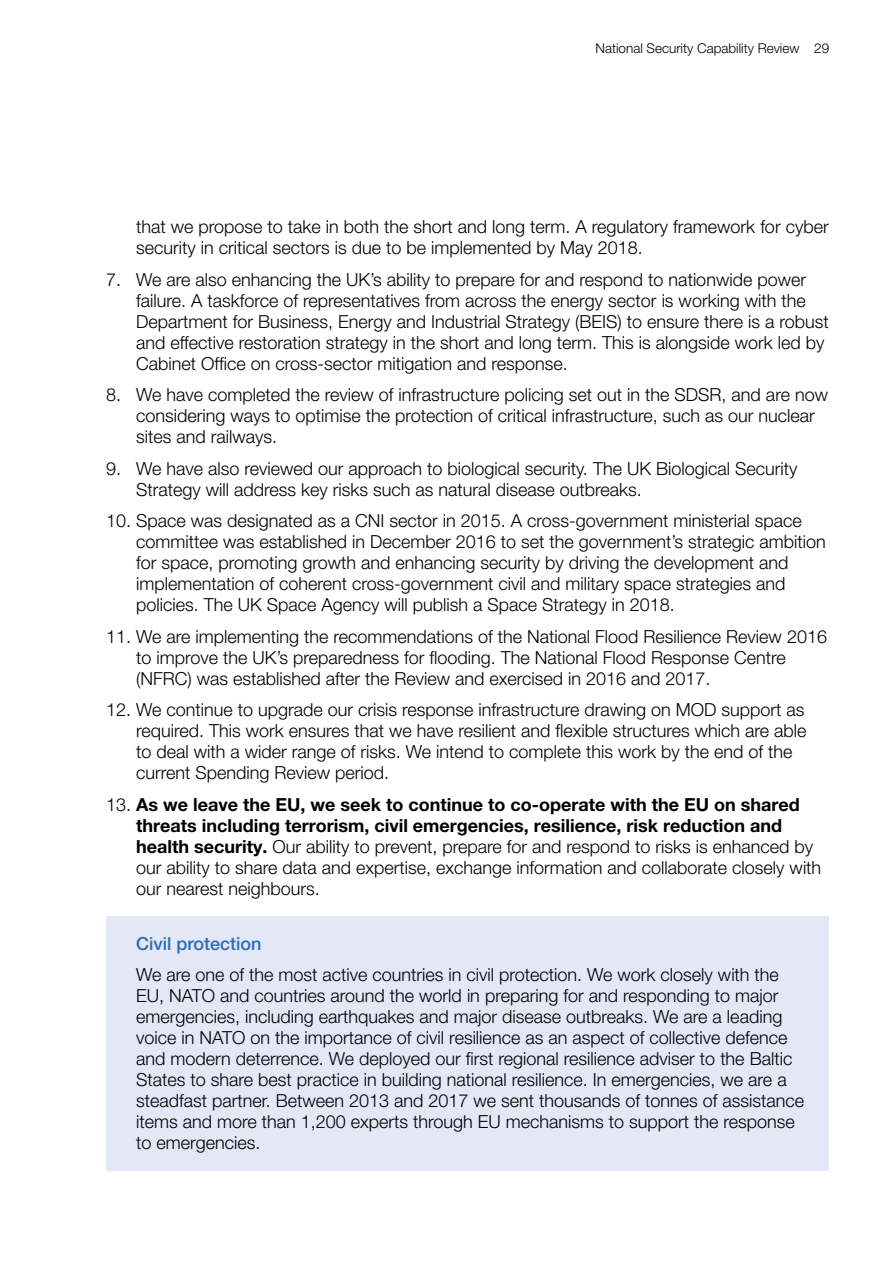
<style>
.page{position:relative;width:893px;height:1263px;background:#fff}
.page>*{position:absolute;margin:0;border:0;box-sizing:border-box;transform-origin:0 0}
.Numbered_text{font:300 18px/21px "Helvetica Neue LT Pro";color:#000}
.Body_copy{font:300 18px/21px "Helvetica Neue LT Pro";color:#000}
.C_Sub_heads_boxed{font:500 18px "Helvetica Neue LT Pro";color:#2b6db5}
.t1{font:300 13.5px "Helvetica Neue LT Pro";color:#000}
.s1{font-weight:700}
</style>
<div class="page">
<div style="left:106px;top:915px;width:723px;height:255px;background:#e3e7f6"></div>
<p class="t1" style="left:596px;top:40px;width:235px">National Security Capability Review 29</p>
<p class="Numbered_text" style="left:136px;top:216px;width:694px">that we propose to take in both the short and long term. A regulatory framework for cyber security in critical sectors is due to be implemented by May 2018.</p>
<p class="Numbered_text" style="left:136px;top:268px;width:694px;text-indent:-30px">7. We are also enhancing the UK’s ability to prepare for and respond to nationwide power failure. A taskforce of representatives from across the energy sector is working with the Department for Business, Energy and Industrial Strategy (BEIS) to ensure there is a robust and effective restoration strategy in the short and long term. This is alongside work led by Cabinet Office on cross-sector mitigation and response.</p>
<p class="Numbered_text" style="left:136px;top:384px;width:693px;text-indent:-30px">8. We have completed the review of infrastructure policing set out in the SDSR, and are now considering ways to optimise the protection of critical infrastructure, such as our nuclear sites and railways.</p>
<p class="Numbered_text" style="left:136px;top:457px;width:663px;text-indent:-30px">9. We have also reviewed our approach to biological security. The UK Biological Security<br>Strategy will address key risks such as natural disease outbreaks.</p>
<p class="Numbered_text" style="left:136px;top:510px;width:691px;text-indent:-30px">10. Space was designated as a CNI sector in 2015. A cross-government ministerial space committee was established in December 2016 to set the government’s strategic ambition for space, promoting growth and enhancing security by driving the development and implementation of coherent cross-government civil and military space strategies and policies. The UK Space Agency will publish a Space Strategy in 2018.</p>
<p class="Numbered_text" style="left:136px;top:625px;width:692px;text-indent:-30px">11. We are implementing the recommendations of the National Flood Resilience Review 2016 to improve the UK’s preparedness for flooding. The National Flood Response Centre (NFRC) was established after the Review and exercised in 2016 and 2017.</p>
<p class="Numbered_text" style="left:136px;top:699px;width:672px;text-indent:-30px">12. We continue to upgrade our crisis response infrastructure drawing on MOD support as required. This work ensures that we have resilient and flexible structures which are able to deal with a wider range of risks. We intend to complete this work by the end of the current Spending Review period.</p>
<p class="Numbered_text" style="left:136px;top:793px;width:687px;text-indent:-30px">13. <span class="s1">As we leave the EU, we seek to continue to co-operate with the EU on shared threats including terrorism, civil emergencies, resilience, risk reduction and health security.</span> Our ability to prevent, prepare for and respond to risks is enhanced by our ability to share data and expertise, exchange information and collaborate closely with our nearest neighbours.</p>
<p class="C_Sub_heads_boxed" style="left:136px;top:932px;width:127px">Civil protection</p>
<p class="Body_copy" style="left:136px;top:964px;width:670px">We are one of the most active countries in civil protection. We work closely with the EU, NATO and countries around the world in preparing for and responding to major emergencies, including earthquakes and major disease outbreaks. We are a leading voice in NATO on the importance of civil resilience as an aspect of collective defence and modern deterrence. We deployed our first regional resilience adviser to the Baltic States to share best practice in building national resilience. In emergencies, we are a steadfast partner. Between 2013 and 2017 we sent thousands of tonnes of assistance items and more than 1,200 experts through EU mechanisms to support the response to emergencies.</p>
</div>
